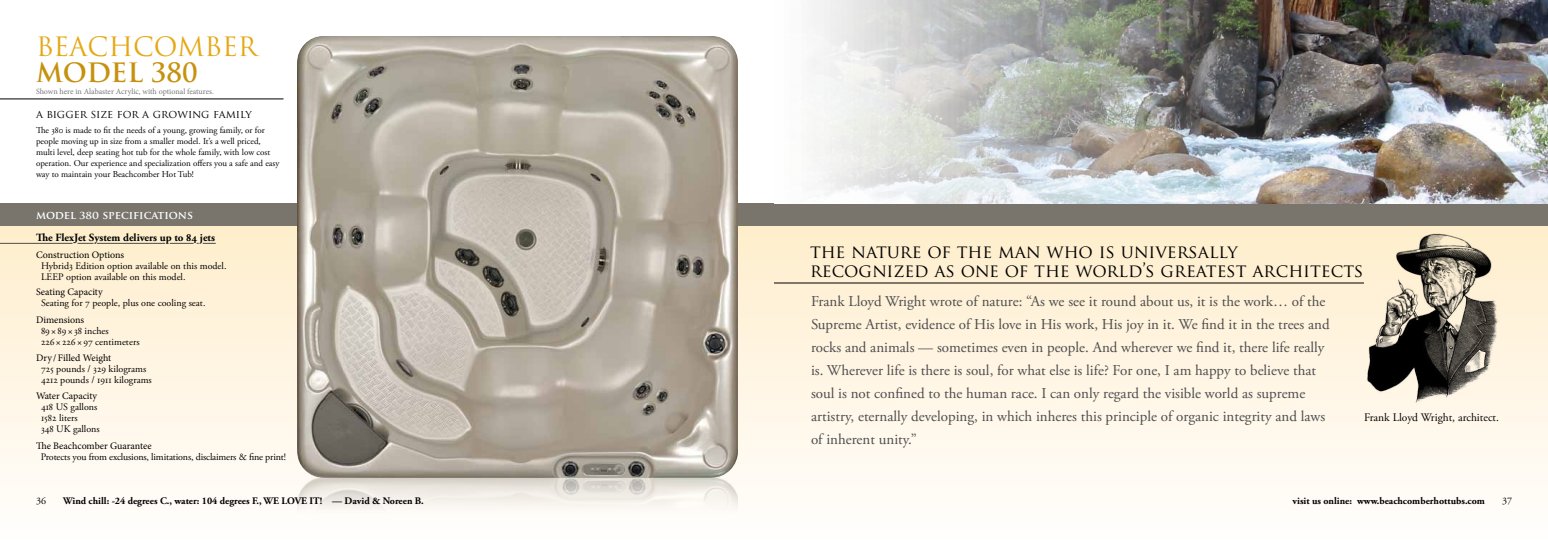
<style>
.page{position:relative;width:1548px;height:540px;background:#fff}
.page>*{position:absolute;margin:0;border:0;box-sizing:border-box;transform-origin:0 0}
.t1{font:26px "Trajan Pro";letter-spacing:-.005em;color:#e5a812}
.t2{font:700 26px "Trajan Pro";letter-spacing:-.005em;color:#c6920e}
.t3{font:18px/19px "Trajan Pro";color:#000}
.t4{font:15px/23px "Adobe Garamond Pro";color:#4d4d4f}
.t5{font:11.5px "Adobe Garamond Pro";color:#000}
.t6{font:700 11px "Adobe Garamond Pro";color:#000}
.t7{font:11px "Trajan Pro";color:#000}
.t8{font:700 11px "Trajan Pro";letter-spacing:-.005em;color:#fff}
.t9{font:10px/11px "Adobe Garamond Pro";color:#000}
.t10{font:700 10px "Adobe Garamond Pro";color:#000}
.t11{font:10px "Minion Pro";color:#000}
.t12{font:9px/11px "Adobe Garamond Pro";color:#000}
.t13{font:8px "Minion Pro";color:#77787b}
</style>
<div class="page">
<div style="left:0;top:204px;width:1548px;height:336px;background:linear-gradient(to bottom,#fdebc7,#fffefe)"></div>
<div style="left:0;top:204px;width:1548px;height:22px;background:#79756d"></div>
<hr style="left:0;top:243px;width:73px;height:1px;background:#4d4d4f">
<svg style="left:78px;top:243px;width:16px;height:1px"></svg>
<hr style="left:97px;top:243px;width:68px;height:1px;background:#4d4d4f">
<svg style="left:170px;top:243px;width:46px;height:1px"></svg>
<hr style="left:0;top:99px;width:284px;height:1px;background:#000">
<img style="left:1336px;top:0;width:212px;height:204px">
<img style="left:812px;top:0;width:524px;height:204px">
<img style="left:1366px;top:233px;width:133px;height:172px">
<hr style="left:774px;top:283px;width:590px;height:1px;background:#000">
<img style="left:297px;top:36px;width:441px;height:477px">
<h1 class="t1" style="left:36px;top:30px;width:223px">BEACHCOMBER</h1>
<h1 class="t2" style="left:36px;top:57px;width:163px">MODEL 380</h1>
<p class="t13" style="left:36px;top:86px;width:179px">Shown here in Alabaster Acrylic, with optional features.</p>
<p class="t7" style="left:36px;top:107px;width:217px">a bigger size for a growing family</p>
<p class="t12" style="left:36px;top:125px;width:245px">The 380 is made to fit the needs of a young, growing family, or for people moving up in size from a smaller model. It’s a well priced, multi level, deep seating hot tub for the whole family, with low cost operation. Our experience and specialization offers you a safe and easy way to maintain your Beachcomber Hot Tub!</p>
<p class="t8" style="left:36px;top:208px;width:158px">model 380 specifications</p>
<p class="t6" style="left:36px;top:231px;width:181px">The FlexJet System delivers up to 84 jets</p>
<p class="t11" style="left:36px;top:248px;width:90px">Construction Options</p>
<p class="t9" style="left:41px;top:260px;width:187px">Hybrid3 Edition option available on this model.<br>LEEP option available on this model.</p>
<p class="t11" style="left:36px;top:285px;width:68px">Seating Capacity</p>
<p class="t9" style="left:41px;top:298px;width:166px">Seating for 7 people, plus one cooling seat.</p>
<p class="t11" style="left:36px;top:313px;width:50px">Dimensions</p>
<p class="t9" style="left:41px;top:325px;width:100px">89 ×89×38 inches<br>226×226× 97 centimeters</p>
<p class="t11" style="left:36px;top:351px;width:77px">Dry /Filled Weight</p>
<p class="t9" style="left:41px;top:364px;width:112px">725 pounds / 329 kilograms<br>4212 pounds / 1911 kilograms</p>
<p class="t11" style="left:36px;top:390px;width:63px">Water Capacity</p>
<p class="t9" style="left:41px;top:402px;width:60px">418 US gallons<br>1582 liters<br>348 UK gallons</p>
<p class="t11" style="left:36px;top:439px;width:117px">The Beachcomber Guarantee</p>
<p class="t9" style="left:41px;top:452px;width:247px">Protects you from exclusions, limitations, disclaimers &amp; fine print!</p>
<p class="t9" style="left:36px;top:496px;width:11px">36</p>
<p class="t10" style="left:63px;top:495px;width:362px">Wind chill: -24 degrees C., water: 104 degrees F., WE LOVE IT! — David &amp; Noreen B.</p>
<p class="t3" style="left:810px;top:241px;width:555px">the nature of the man who is universally<br>recognized as one of the world’s greatest architects</p>
<p class="t4" style="left:811px;top:290px;width:520px">Frank Lloyd Wright wrote of nature: “As we see it round about us, it is the work… of the Supreme Artist, evidence of His love in His work, His joy in it. We find it in the trees and rocks and animals — sometimes even in people. And wherever we find it, there life really is. Wherever life is there is soul, for what else is life? For one, I am happy to believe that soul is not confined to the human race. I can only regard the visible world as supreme artistry, eternally developing, in which inheres this principle of organic integrity and laws of inherent unity.”</p>
<p class="t5" style="left:1364px;top:411px;width:137px">Frank Lloyd Wright, architect.</p>
<p class="t10" style="left:1293px;top:495px;width:194px">visit us online: www.beachcomberhottubs.com</p>
<p class="t9" style="left:1502px;top:496px;width:11px">37</p>
</div>
